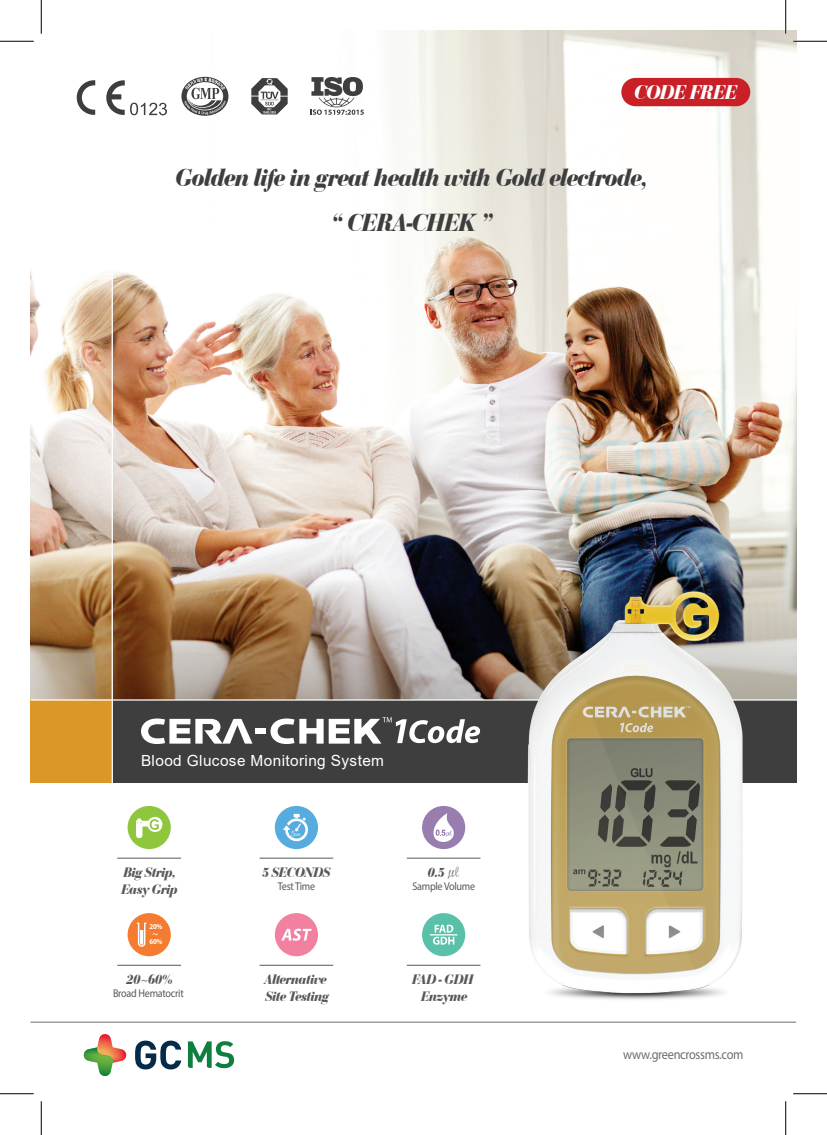
<style>
.page{position:relative;width:827px;height:1135px;background:#fff}
.page>*{position:absolute;margin:0;border:0;box-sizing:border-box;transform-origin:0 0}
.t1{font:italic 700 25.62px/45px "Bedini";letter-spacing:-.025em;color:#3e3e3f;text-align:center;scale:.9 1}
.t2{font:italic 700 20.75px "Bedini";letter-spacing:-.025em;color:#fff;scale:.9 1}
.t3{font:15.38px "Arial";letter-spacing:.025em;color:#fff}
.t4{font:italic 700 14.25px/17.1px "Bedini";letter-spacing:-.025em;color:#57585a;scale:.9 1}
.t5{font:13.75px "Myriad Pro";letter-spacing:-.025em;color:#6c6d70;scale:.9 1}
.t6{font:11.25px "Myriad Pro";letter-spacing:-.025em;color:#57585a;scale:.9 1}
.t7{font:700 7.5px/14.4px "Myriad Pro";color:#fff;scale:.9 1}
.s1{font-family:"Adobe Myungjo Std";font-weight:500;font-style:normal}
</style>
<div class="page">
<img style="left:113px;top:31px;width:683px;height:444px">
<img style="left:113px;top:475px;width:683px;height:224px">
<div style="left:112px;top:700px;width:684px;height:83px;background:#3e3e3f"></div>
<div style="left:31px;top:700px;width:81px;height:83px;background:#db9826"></div>
<svg style="left:128px;top:806px;width:43px;height:43px"></svg>
<svg style="left:275px;top:806px;width:43px;height:43px"></svg>
<svg style="left:275px;top:913px;width:43px;height:43px"></svg>
<svg style="left:422px;top:806px;width:43px;height:43px"></svg>
<svg style="left:422px;top:913px;width:43px;height:43px"></svg>
<svg style="left:141px;top:718px;width:111px;height:26px"></svg>
<svg style="left:270px;top:718px;width:53px;height:26px"></svg>
<div style="left:255px;top:729px;width:10px;height:5px;background:#fff"></div>
<svg style="left:329px;top:717px;width:136px;height:27px"></svg>
<hr style="left:31px;top:1022px;width:765px;height:1px;background:#6c6d70">
<hr style="left:117px;top:858px;width:64px;height:1px;background:#57585a">
<hr style="left:259px;top:858px;width:74px;height:1px;background:#57585a">
<hr style="left:407px;top:858px;width:73px;height:1px;background:#57585a">
<hr style="left:117px;top:965px;width:64px;height:1px;background:#57585a">
<hr style="left:259px;top:965px;width:74px;height:1px;background:#57585a">
<hr style="left:407px;top:965px;width:73px;height:1px;background:#57585a">
<hr style="left:112px;top:31px;width:1px;height:764px;background:#fff">
<hr style="left:31px;top:699px;width:765px;height:2px;background:#fff">
<img style="left:465px;top:547px;width:330px;height:476px">
<img style="left:31px;top:80px;width:81px;height:620px">
<div style="left:621px;top:78px;width:129px;height:28px;background:#c82026;border-radius:14px"></div>
<svg style="left:181px;top:77px;width:47px;height:39px"></svg>
<svg style="left:77px;top:80px;width:18px;height:35px"></svg>
<svg style="left:106px;top:80px;width:61px;height:35px"></svg>
<svg style="left:128px;top:913px;width:43px;height:43px"></svg>
<svg style="left:311px;top:76px;width:53px;height:39px"></svg>
<svg style="left:188px;top:1041px;width:46px;height:27px"></svg>
<svg style="left:135px;top:1041px;width:46px;height:28px"></svg>
<svg style="left:84px;top:1034px;width:42px;height:42px"></svg>
<svg style="left:251px;top:78px;width:37px;height:36px"></svg>
<hr style="left:793px;top:40px;width:34px;height:2px;background:#fff">
<hr style="left:0;top:41px;width:34px;height:1px;background:#000">
<hr style="left:793px;top:41px;width:34px;height:1px;background:#000">
<hr style="left:0;top:1093px;width:34px;height:1px;background:#000">
<hr style="left:793px;top:1093px;width:34px;height:1px;background:#000">
<hr style="left:41px;top:0;width:1px;height:34px;background:#000">
<hr style="left:41px;top:1101px;width:1px;height:34px;background:#000">
<hr style="left:785px;top:0;width:1px;height:34px;background:#000">
<hr style="left:785px;top:1101px;width:1px;height:34px;background:#000">
<h2 class="t2" style="left:634px;top:80px;width:116px">CODE FREE</h2>
<h1 class="t1" style="left:175px;top:155px;width:526px">Golden life in great health with Gold electrode, “ CERA-CHEK ”</h1>
<p class="t3" style="left:141px;top:750px;width:244px">Blood Glucose Monitoring System</p>
<p class="t4" style="left:121px;top:863px;width:64px">Big Strip,<br>Easy Grip</p>
<p class="t7" style="left:149px;top:919px;width:16px">20%<br>60%</p>
<p class="t4" style="left:126px;top:971px;width:53px">20~60%</p>
<p class="t6" style="left:113px;top:986px;width:80px">Broad Hematocrit</p>
<p class="t4" style="left:262px;top:863px;width:77px">5 SECONDS</p>
<p class="t6" style="left:278px;top:879px;width:43px">Test Time</p>
<p class="t4" style="left:264px;top:971px;width:73px">Alternative<br>Site Testing</p>
<p class="t4" style="left:427px;top:864px;width:38px">0.5 <span class="s1">㎕</span></p>
<p class="t6" style="left:412px;top:879px;width:71px">Sample Volume</p>
<p class="t4" style="left:412px;top:971px;width:69px;text-align:center">FAD - GDH<br>Enzyme</p>
<p class="t5" style="left:623px;top:1046px;width:135px">www.greencrossms.com</p>
</div>
